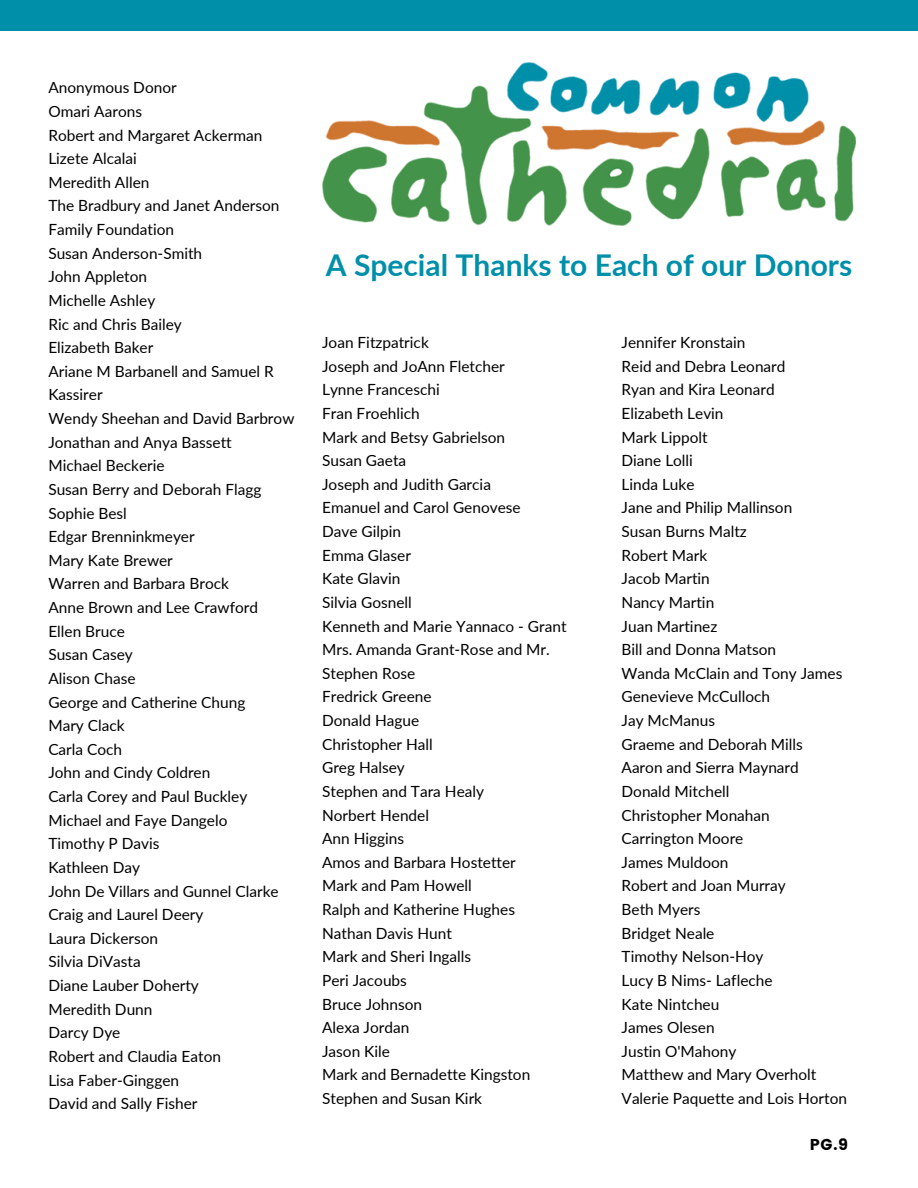
<style>
.page{position:relative;width:918px;height:1188px;background:#fff}
.page>*{position:absolute;margin:0;border:0;box-sizing:border-box;transform-origin:0 0}
.t1{font:700 30px "Lato";color:#008fa9}
.t2{font:15.75px "Poppins";color:#000}
.t3{font:15.45px/23.7px "Lato";color:#000}
</style>
<div class="page">
<div style="left:0;top:0;width:918px;height:31px;background:#008fa9"></div>
<img style="left:322px;top:62px;width:533px;height:163px">
<p class="t3" style="left:48px;top:75px;width:130px">Anonymous Donor</p>
<p class="t3" style="left:48px;top:99px;width:95px">Omari Aarons</p>
<p class="t3" style="left:48px;top:123px;width:215px">Robert and Margaret Ackerman</p>
<p class="t3" style="left:48px;top:146px;width:90px">Lizete Alcalai</p>
<p class="t3" style="left:48px;top:170px;width:103px">Meredith Allen</p>
<p class="t3" style="left:48px;top:194px;width:233px">The Bradbury and Janet Anderson<br>Family Foundation</p>
<p class="t3" style="left:48px;top:241px;width:155px">Susan Anderson-Smith</p>
<p class="t3" style="left:48px;top:264px;width:100px">John Appleton</p>
<p class="t3" style="left:48px;top:288px;width:108px">Michelle Ashley</p>
<p class="t3" style="left:48px;top:312px;width:135px">Ric and Chris Bailey</p>
<p class="t3" style="left:48px;top:335px;width:106px">Elizabeth Baker</p>
<p class="t3" style="left:48px;top:359px;width:227px">Ariane M Barbanell and Samuel R<br>Kassirer</p>
<p class="t3" style="left:48px;top:406px;width:248px">Wendy Sheehan and David Barbrow</p>
<p class="t3" style="left:48px;top:430px;width:185px">Jonathan and Anya Bassett</p>
<p class="t3" style="left:48px;top:453px;width:118px">Michael Beckerie</p>
<p class="t3" style="left:48px;top:477px;width:215px">Susan Berry and Deborah Flagg</p>
<p class="t3" style="left:48px;top:501px;width:80px">Sophie Besl</p>
<p class="t3" style="left:48px;top:524px;width:148px">Edgar Brenninkmeyer</p>
<p class="t3" style="left:48px;top:548px;width:126px">Mary Kate Brewer</p>
<p class="t3" style="left:48px;top:572px;width:182px">Warren and Barbara Brock</p>
<p class="t3" style="left:48px;top:595px;width:211px">Anne Brown and Lee Crawford</p>
<p class="t3" style="left:48px;top:619px;width:78px">Ellen Bruce</p>
<p class="t3" style="left:48px;top:642px;width:86px">Susan Casey</p>
<p class="t3" style="left:48px;top:666px;width:89px">Alison Chase</p>
<p class="t3" style="left:48px;top:690px;width:199px">George and Catherine Chung</p>
<p class="t3" style="left:48px;top:713px;width:78px">Mary Clack</p>
<p class="t3" style="left:48px;top:737px;width:75px">Carla Coch</p>
<p class="t3" style="left:48px;top:761px;width:164px">John and Cindy Coldren</p>
<p class="t3" style="left:48px;top:784px;width:200px">Carla Corey and Paul Buckley</p>
<p class="t3" style="left:48px;top:808px;width:181px">Michael and Faye Dangelo</p>
<p class="t3" style="left:48px;top:831px;width:113px">Timothy P Davis</p>
<p class="t3" style="left:48px;top:855px;width:93px">Kathleen Day</p>
<p class="t3" style="left:48px;top:879px;width:232px">John De Villars and Gunnel Clarke</p>
<p class="t3" style="left:48px;top:902px;width:157px">Craig and Laurel Deery</p>
<p class="t3" style="left:48px;top:926px;width:111px">Laura Dickerson</p>
<p class="t3" style="left:48px;top:950px;width:94px">Silvia DiVasta</p>
<p class="t3" style="left:48px;top:973px;width:152px">Diane Lauber Doherty</p>
<p class="t3" style="left:48px;top:997px;width:106px">Meredith Dunn</p>
<p class="t3" style="left:48px;top:1020px;width:74px">Darcy Dye</p>
<p class="t3" style="left:48px;top:1044px;width:174px">Robert and Claudia Eaton</p>
<p class="t3" style="left:48px;top:1068px;width:132px">Lisa Faber-Ginggen</p>
<p class="t3" style="left:48px;top:1091px;width:151px">David and Sally Fisher</p>
<p class="t1" style="left:326px;top:246px;width:528px">A Special Thanks to Each of our Donors</p>
<p class="t3" style="left:322px;top:330px;width:108px">Joan Fitzpatrick</p>
<p class="t3" style="left:322px;top:354px;width:184px">Joseph and JoAnn Fletcher</p>
<p class="t3" style="left:322px;top:377px;width:119px">Lynne Franceschi</p>
<p class="t3" style="left:322px;top:401px;width:99px">Fran Froehlich</p>
<p class="t3" style="left:322px;top:425px;width:185px">Mark and Betsy Gabrielson</p>
<p class="t3" style="left:322px;top:448px;width:86px">Susan Gaeta</p>
<p class="t3" style="left:322px;top:472px;width:170px">Joseph and Judith Garcia</p>
<p class="t3" style="left:322px;top:496px;width:200px">Emanuel and Carol Genovese</p>
<p class="t3" style="left:322px;top:519px;width:80px">Dave Gilpin</p>
<p class="t3" style="left:322px;top:543px;width:90px">Emma Glaser</p>
<p class="t3" style="left:322px;top:566px;width:80px">Kate Glavin</p>
<p class="t3" style="left:322px;top:590px;width:91px">Silvia Gosnell</p>
<p class="t3" style="left:322px;top:614px;width:246px">Kenneth and Marie Yannaco - Grant</p>
<p class="t3" style="left:322px;top:637px;width:229px">Mrs. Amanda Grant-Rose and Mr.<br>Stephen Rose</p>
<p class="t3" style="left:322px;top:685px;width:111px">Fredrick Greene</p>
<p class="t3" style="left:322px;top:708px;width:99px">Donald Hague</p>
<p class="t3" style="left:322px;top:732px;width:112px">Christopher Hall</p>
<p class="t3" style="left:322px;top:755px;width:84px">Greg Halsey</p>
<p class="t3" style="left:322px;top:779px;width:163px">Stephen and Tara Healy</p>
<p class="t3" style="left:322px;top:803px;width:108px">Norbert Hendel</p>
<p class="t3" style="left:322px;top:826px;width:84px">Ann Higgins</p>
<p class="t3" style="left:322px;top:850px;width:195px">Amos and Barbara Hostetter</p>
<p class="t3" style="left:322px;top:874px;width:151px">Mark and Pam Howell</p>
<p class="t3" style="left:322px;top:897px;width:194px">Ralph and Katherine Hughes</p>
<p class="t3" style="left:322px;top:921px;width:131px">Nathan Davis Hunt</p>
<p class="t3" style="left:322px;top:944px;width:151px">Mark and Sheri Ingalls</p>
<p class="t3" style="left:322px;top:968px;width:86px">Peri Jacoubs</p>
<p class="t3" style="left:322px;top:992px;width:102px">Bruce Johnson</p>
<p class="t3" style="left:322px;top:1015px;width:89px">Alexa Jordan</p>
<p class="t3" style="left:322px;top:1039px;width:69px">Jason Kile</p>
<p class="t3" style="left:322px;top:1063px;width:210px">Mark and Bernadette Kingston</p>
<p class="t3" style="left:322px;top:1086px;width:162px">Stephen and Susan Kirk</p>
<p class="t3" style="left:622px;top:330px;width:125px">Jennifer Kronstain</p>
<p class="t3" style="left:622px;top:354px;width:165px">Reid and Debra Leonard</p>
<p class="t3" style="left:622px;top:377px;width:155px">Ryan and Kira Leonard</p>
<p class="t3" style="left:622px;top:401px;width:104px">Elizabeth Levin</p>
<p class="t3" style="left:622px;top:425px;width:88px">Mark Lippolt</p>
<p class="t3" style="left:622px;top:448px;width:73px">Diane Lolli</p>
<p class="t3" style="left:622px;top:472px;width:74px">Linda Luke</p>
<p class="t3" style="left:622px;top:496px;width:172px">Jane and Philip Mallinson</p>
<p class="t3" style="left:622px;top:519px;width:127px">Susan Burns Maltz</p>
<p class="t3" style="left:622px;top:543px;width:87px">Robert Mark</p>
<p class="t3" style="left:622px;top:566px;width:90px">Jacob Martin</p>
<p class="t3" style="left:622px;top:590px;width:94px">Nancy Martin</p>
<p class="t3" style="left:622px;top:614px;width:97px">Juan Martinez</p>
<p class="t3" style="left:622px;top:637px;width:156px">Bill and Donna Matson</p>
<p class="t3" style="left:622px;top:661px;width:222px">Wanda McClain and Tony James</p>
<p class="t3" style="left:622px;top:685px;width:150px">Genevieve McCulloch</p>
<p class="t3" style="left:622px;top:708px;width:95px">Jay McManus</p>
<p class="t3" style="left:622px;top:732px;width:183px">Graeme and Deborah Mills</p>
<p class="t3" style="left:622px;top:755px;width:179px">Aaron and Sierra Maynard</p>
<p class="t3" style="left:622px;top:779px;width:109px">Donald Mitchell</p>
<p class="t3" style="left:622px;top:803px;width:150px">Christopher Monahan</p>
<p class="t3" style="left:622px;top:826px;width:123px">Carrington Moore</p>
<p class="t3" style="left:622px;top:850px;width:108px">James Muldoon</p>
<p class="t3" style="left:622px;top:874px;width:166px">Robert and Joan Murray</p>
<p class="t3" style="left:622px;top:897px;width:80px">Beth Myers</p>
<p class="t3" style="left:622px;top:921px;width:94px">Bridget Neale</p>
<p class="t3" style="left:622px;top:944px;width:143px">Timothy Nelson-Hoy</p>
<p class="t3" style="left:622px;top:968px;width:153px">Lucy B Nims- Lafleche</p>
<p class="t3" style="left:622px;top:992px;width:99px">Kate Nintcheu</p>
<p class="t3" style="left:622px;top:1015px;width:95px">James Olesen</p>
<p class="t3" style="left:622px;top:1039px;width:116px">Justin O'Mahony</p>
<p class="t3" style="left:622px;top:1063px;width:196px">Matthew and Mary Overholt</p>
<p class="t3" style="left:622px;top:1086px;width:227px">Valerie Paquette and Lois Horton</p>
<p class="t2" style="left:810px;top:1135px;width:40px">PG.9</p>
</div>
